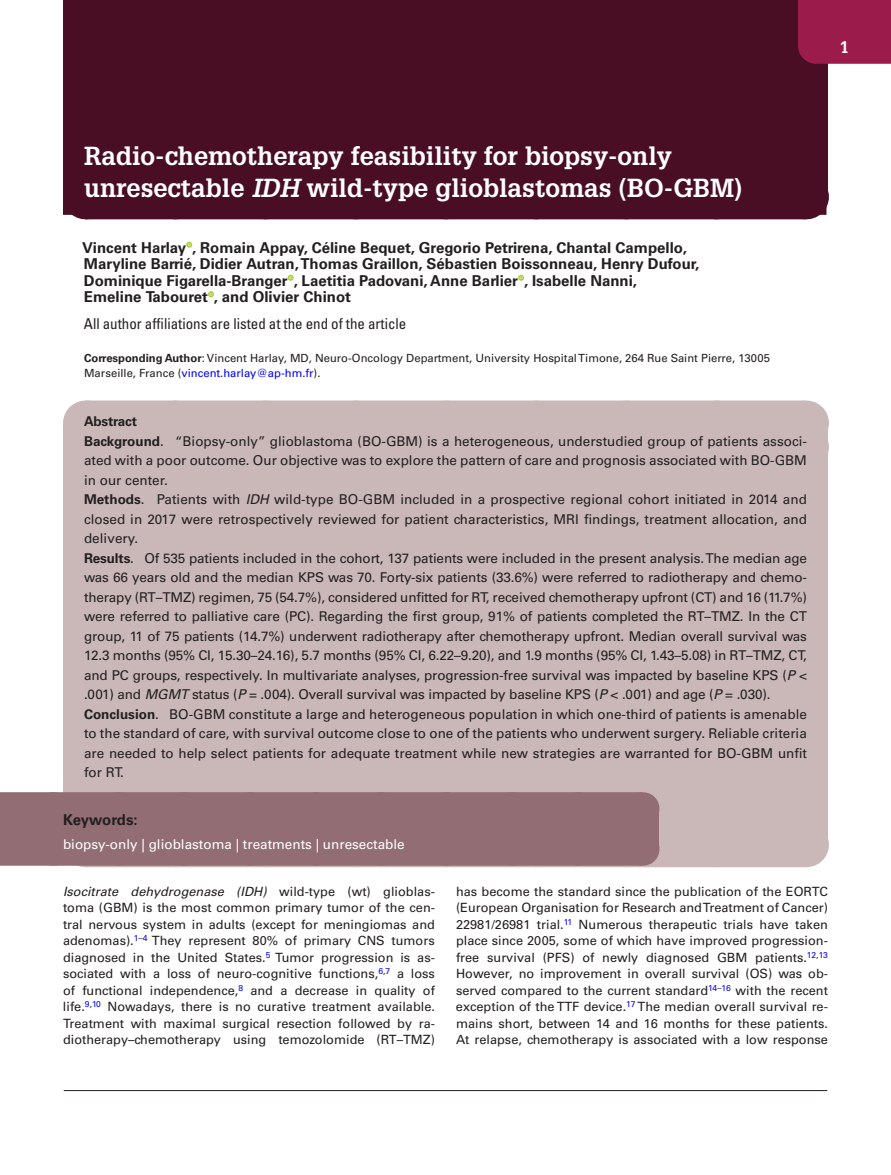
<style>
.page{position:relative;width:891px;height:1175px;background:#fff}
.page>*{position:absolute;margin:0;border:0;box-sizing:border-box;transform-origin:0 0}
.t1{font:700 25.5px/31.5px "Glypha LT Std";color:#fff}
.t2{font:700 16.5px "Glypha LT Std";color:#fff}
.t3{font:700 15px/16.5px "Univers LT Std";color:#231f20}
.t4{font:condensed 15px "Univers LT Std";color:#231f20}
.t5{font:13.5px/19.5px "Univers LT Std";color:#231f20}
.t6{font:13.5px "Univers LT Std";color:#fff}
.t7{font:12.75px/16.5px "Univers LT Std";color:#231f20;text-align:justify}
.t8{font:11.25px/15px "Univers LT Std";color:#231f20}
.s1{font-style:italic}
.s2{font-weight:700}
.s3{color:#00f}
</style>
<div class="page">
<div style="left:63px;top:0;width:765px;height:166px;background:#490e24"></div>
<div style="left:798px;top:0;width:93px;height:64px;background:#9b1c4b"></div>
<hr style="left:64px;top:1090px;width:763px;height:1px;background:#231f20">
<svg style="left:186px;top:242px;width:6px;height:6px"></svg>
<svg style="left:288px;top:275px;width:6px;height:6px"></svg>
<svg style="left:518px;top:275px;width:6px;height:6px"></svg>
<svg style="left:208px;top:291px;width:6px;height:6px"></svg>
<div style="left:86px;top:400px;width:720px;height:45px;background:#cab8b9"></div>
<hr style="left:806px;top:400px;width:1px;height:45px;background:#cab8b9">
<div style="left:63px;top:425px;width:765px;height:68px;background:#cab8b9"></div>
<svg style="left:176px;top:400px;width:584px;height:1px"></svg>
<div style="left:63px;top:490px;width:765px;height:61px;background:#cab8b9"></div>
<div style="left:63px;top:548px;width:765px;height:159px;background:#cab8b9"></div>
<div style="left:63px;top:703px;width:765px;height:138px;background:#cab8b9"></div>
<div style="left:86px;top:822px;width:720px;height:45px;background:#cab8b9"></div>
<hr style="left:806px;top:822px;width:1px;height:45px;background:#cab8b9">
<div style="left:0;top:792px;width:642px;height:33px;background:#926d73"></div>
<div style="left:0;top:826px;width:659px;height:24px;background:#926d73"></div>
<div style="left:0;top:832px;width:642px;height:33px;background:#926d73"></div>
<svg style="left:53px;top:792px;width:607px;height:75px"></svg>
<hr style="left:642px;top:832px;width:1px;height:33px;background:#926d73">
<div style="left:63px;top:166px;width:765px;height:53px;background:#490e24"></div>
<hr style="left:86px;top:174px;width:1px;height:45px;background:#490e24">
<hr style="left:806px;top:174px;width:1px;height:45px;background:#490e24">
<p class="t2" style="left:840px;top:37px;width:11px">1</p>
<h1 class="t1" style="left:84px;top:140px;width:660px">Radio-chemotherapy feasibility for biopsy-only unresectable <span class="s1">IDH</span> wild-type glioblastomas (BO-GBM)</h1>
<p class="t3" style="left:82px;top:239px;width:619px">Vincent Harlay , Romain Appay, Céline Bequet, Gregorio Petrirena, Chantal Campello, Maryline Barrié, Didier Autran, Thomas Graillon, Sébastien Boissonneau, Henry Dufour, Dominique Figarella-Branger , Laetitia Padovani, Anne Barlier , Isabelle Nanni,<br>Emeline Tabouret , and Olivier Chinot</p>
<p class="t4" style="left:84px;top:314px;width:324px">All author affiliations are listed at the end of the article</p>
<p class="t8" style="left:84px;top:350px;width:687px"><span class="s2">Corresponding Author</span>: Vincent Harlay, MD, Neuro-Oncology Department, University Hospital Timone, 264 Rue Saint Pierre, 13005<br>Marseille, France (<span class="s3">vincent.harlay@ap-hm.fr</span>).</p>
<p class="t5" style="left:84px;top:411px;width:725px"><span class="s2">Abstract<br>Background</span>. “Biopsy-only” glioblastoma (BO-GBM) is a heterogeneous, understudied group of patients associ&shy;ated with a poor outcome. Our objective was to explore the pattern of care and prognosis associated with BO-GBM in our center.<br><span class="s2">Methods</span>. Patients with <span class="s1">IDH</span> wild-type BO-GBM included in a prospective regional cohort initiated in 2014 and closed in 2017 were retrospectively reviewed for patient characteristics, MRI findings, treatment allocation, and delivery.<br><span class="s2">Results</span>. Of 535 patients included in the cohort, 137 patients were included in the present analysis. The median age was 66 years old and the median KPS was 70. Forty-six patients (33.6%) were referred to radiotherapy and chemo&shy;therapy (RT–TMZ) regimen, 75 (54.7%), considered unfitted for RT, received chemotherapy upfront (CT) and 16 (11.7%) were referred to palliative care (PC). Regarding the first group, 91% of patients completed the RT–TMZ. In the CT group, 11 of 75 patients (14.7%) underwent radiotherapy after chemotherapy upfront. Median overall survival was 12.3 months (95% CI, 15.30–24.16), 5.7 months (95% CI, 6.22–9.20), and 1.9 months (95% CI, 1.43–5.08) in RT–TMZ, CT, and PC groups, respectively. In multivariate analyses, progression-free survival was impacted by baseline KPS (<span class="s1">P</span> &lt; .001) and <span class="s1">MGMT</span> status (<span class="s1">P</span> = .004). Overall survival was impacted by baseline KPS (<span class="s1">P</span> &lt; .001) and age (<span class="s1">P</span> = .030).<br><span class="s2">Conclusion</span>. BO-GBM constitute a large and heterogeneous population in which one-third of patients is amenable to the standard of care, with survival outcome close to one of the patients who underwent surgery. Reliable criteria are needed to help select patients for adequate treatment while new strategies are warranted for BO-GBM unfit for RT.</p>
<p class="t3" style="left:63px;top:811px;width:76px">Keywords:</p>
<p class="t6" style="left:63px;top:836px;width:343px">biopsy-only | glioblastoma | treatments | unresectable</p>
<p class="t7" style="left:63px;top:883px;width:374px"><span class="s1">Isocitrate dehydrogenase (IDH)</span> wild-type (wt) glioblas&shy;toma (GBM) is the most common primary tumor of the cen&shy;tral nervous system in adults (except for meningiomas and adenomas).<sup>1</sup><sup>–</sup><sup>4</sup> They represent 80% of primary CNS tumors diagnosed in the United States.<sup>5</sup> Tumor progression is as&shy;sociated with a loss of neuro-cognitive functions,<sup>6</sup><sup>,</sup><sup>7</sup> a loss of functional independence,<sup>8</sup> and a decrease in quality of life.<sup>9</sup><sup>,</sup><sup>10</sup> Nowadays, there is no curative treatment available.<br>Treatment with maximal surgical resection followed by ra&shy;diotherapy–chemotherapy using temozolomide (RT–TMZ)</p>
<p class="t7" style="left:456px;top:883px;width:374px">has become the standard since the publication of the EORTC (European Organisation for Research and Treatment of Cancer)<br>22981/26981 trial.<sup>11</sup> Numerous therapeutic trials have taken place since 2005, some of which have improved progression&shy;free survival (PFS) of newly diagnosed GBM patients.<sup>12</sup><sup>,</sup><sup>13<br></sup>However, no improvement in overall survival (OS) was ob&shy;served compared to the current standard<sup>14</sup><sup>–</sup><sup>16</sup> with the recent exception of the TTF device.<sup>17</sup> The median overall survival re&shy;mains short, between 14 and 16 months for these patients.<br>At relapse, chemotherapy is associated with a low response</p>
</div>
